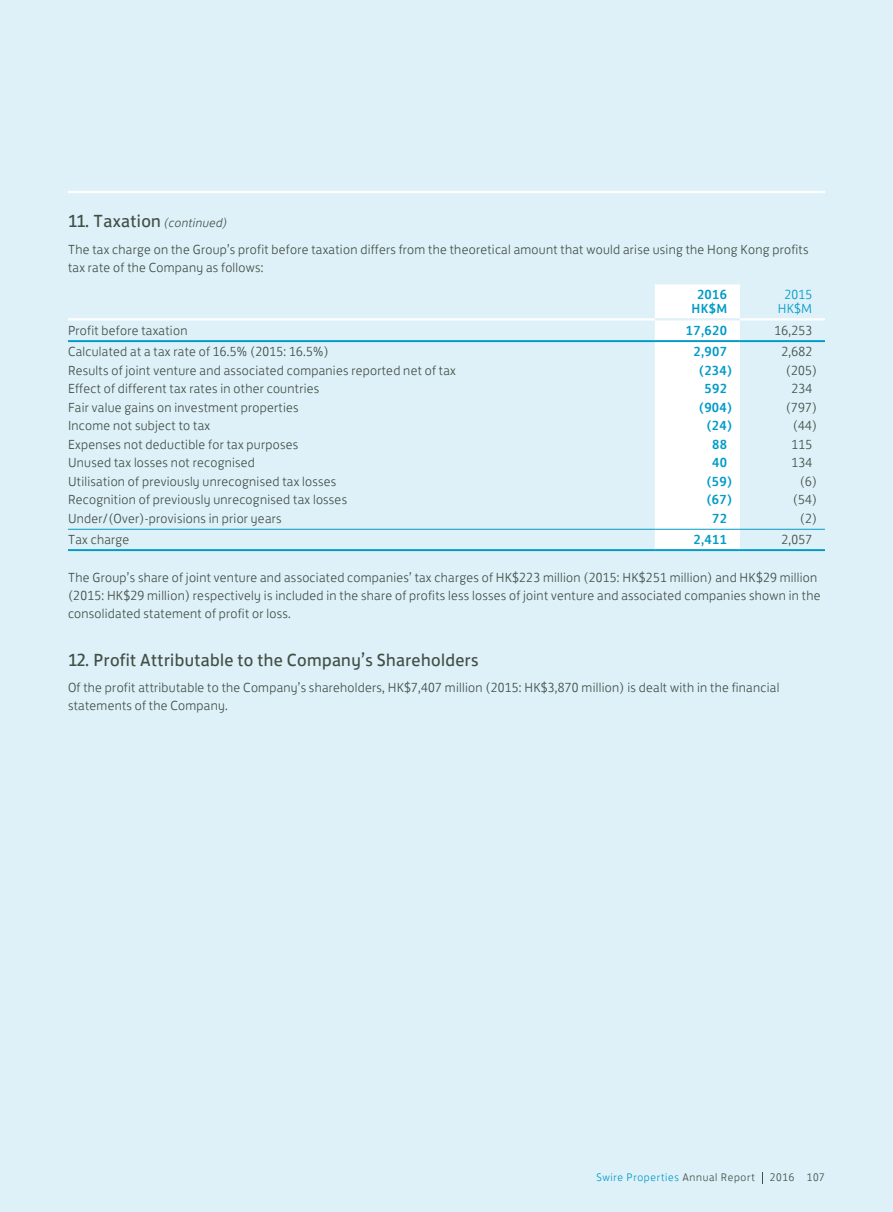
<style>
.page{position:relative;width:893px;height:1212px;background:#dff1f8}
.page>*{position:absolute;margin:0;border:0;box-sizing:border-box;transform-origin:0 0}
.t1{font:18px "FS Jack";letter-spacing:.02em;color:#414f47}
.t2{font:300 13.5px/18px "FS Jack";letter-spacing:.02em;color:#414f47}
.t3{font:500 13.5px/14.2px "FS Jack";letter-spacing:.02em;color:#009bc8;text-align:center}
.t4{font:300 13.5px/14.2px "FS Jack";letter-spacing:.02em;color:#009bc8;text-align:center}
.t5{font:300 11.25px "FS Jack";letter-spacing:.06em;color:#009bc8}
.t6{font:300 11.25px "FS Jack";letter-spacing:.06em;color:#414f47}
.s1{font-weight:300;font-style:italic;font-size:12.75px}
.s2{color:#414f47}
</style>
<div class="page">
<hr style="left:68px;top:191px;width:757px;height:2px;background:#fff">
<svg style="left:762px;top:1172px;width:1px;height:12px"></svg>
<div style="left:655px;top:284px;width:85px;height:265px;background:#fff"></div>
<hr style="left:68px;top:529px;width:587px;height:1px;background:#009bc8">
<hr style="left:655px;top:529px;width:85px;height:1px;background:#009bc8">
<hr style="left:740px;top:529px;width:85px;height:1px;background:#009bc8">
<hr style="left:68px;top:549px;width:587px;height:2px;background:#009bc8">
<hr style="left:655px;top:549px;width:85px;height:2px;background:#009bc8">
<hr style="left:740px;top:549px;width:85px;height:2px;background:#009bc8">
<hr style="left:68px;top:340px;width:587px;height:2px;background:#009bc8">
<hr style="left:655px;top:340px;width:85px;height:2px;background:#009bc8">
<hr style="left:740px;top:340px;width:85px;height:2px;background:#009bc8">
<hr style="left:68px;top:318px;width:587px;height:2px;background:#fff">
<hr style="left:740px;top:318px;width:85px;height:2px;background:#fff">
<hr style="left:655px;top:318px;width:85px;height:2px;background:#dff1f8">
<h1 class="t1" style="left:68px;top:207px;width:161px">11. Taxation <span class="s1">(continued)</span></h1>
<p class="t2" style="left:68px;top:239px;width:742px">The tax charge on the Group’s profit before taxation differs from the theoretical amount that would arise using the Hong Kong profits tax rate of the Company as follows:</p>
<p class="t3" style="left:692px;top:286px;width:37px">2016<br>HK$M</p>
<p class="t4" style="left:778px;top:286px;width:36px">2015<br>HK$M</p>
<p class="t2" style="left:68px;top:320px;width:121px">Profit before taxation</p>
<p class="t3" style="left:686px;top:322px;width:43px">17,620</p>
<p class="t2" style="left:774px;top:320px;width:39px">16,253</p>
<p class="t2" style="left:68px;top:341px;width:262px">Calculated at a tax rate of 16.5% (2015: 16.5%)</p>
<p class="t3" style="left:694px;top:344px;width:35px">2,907</p>
<p class="t2" style="left:781px;top:341px;width:32px">2,682</p>
<p class="t2" style="left:68px;top:360px;width:389px">Results of joint venture and associated companies reported net of tax</p>
<p class="t3" style="left:699px;top:362px;width:35px">(234)</p>
<p class="t2" style="left:786px;top:360px;width:33px">(205)</p>
<p class="t2" style="left:68px;top:378px;width:253px">Effect of different tax rates in other countries</p>
<p class="t3" style="left:705px;top:381px;width:24px">592</p>
<p class="t2" style="left:791px;top:378px;width:22px">234</p>
<p class="t2" style="left:68px;top:397px;width:232px">Fair value gains on investment properties</p>
<p class="t3" style="left:699px;top:399px;width:35px">(904)</p>
<p class="t2" style="left:786px;top:397px;width:33px">(797)</p>
<p class="t2" style="left:68px;top:415px;width:144px">Income not subject to tax</p>
<p class="t3" style="left:706px;top:418px;width:27px">(24)</p>
<p class="t2" style="left:793px;top:415px;width:26px">(44)</p>
<p class="t2" style="left:68px;top:434px;width:232px">Expenses not deductible for tax purposes</p>
<p class="t3" style="left:712px;top:436px;width:16px">88</p>
<p class="t2" style="left:791px;top:434px;width:22px">115</p>
<p class="t2" style="left:68px;top:452px;width:188px">Unused tax losses not recognised</p>
<p class="t3" style="left:712px;top:455px;width:16px">40</p>
<p class="t2" style="left:791px;top:452px;width:22px">134</p>
<p class="t2" style="left:68px;top:471px;width:270px">Utilisation of previously unrecognised tax losses</p>
<p class="t3" style="left:706px;top:473px;width:27px">(59)</p>
<p class="t2" style="left:800px;top:471px;width:19px">(6)</p>
<p class="t2" style="left:68px;top:489px;width:281px">Recognition of previously unrecognised tax losses</p>
<p class="t3" style="left:706px;top:492px;width:27px">(67)</p>
<p class="t2" style="left:793px;top:489px;width:26px">(54)</p>
<p class="t2" style="left:68px;top:508px;width:215px">Under/(Over)-provisions in prior years</p>
<p class="t3" style="left:712px;top:510px;width:16px">72</p>
<p class="t2" style="left:800px;top:508px;width:19px">(2)</p>
<p class="t2" style="left:68px;top:529px;width:63px">Tax charge</p>
<p class="t3" style="left:694px;top:531px;width:35px">2,411</p>
<p class="t2" style="left:781px;top:529px;width:32px">2,057</p>
<p class="t2" style="left:68px;top:567px;width:754px">The Group’s share of joint venture and associated companies’ tax charges of HK$223 million (2015: HK$251 million) and HK$29 million (2015: HK$29 million) respectively is included in the share of profits less losses of joint venture and associated companies shown in the consolidated statement of profit or loss.</p>
<h1 class="t1" style="left:68px;top:645px;width:412px">12. Profit Attributable to the Company’s Shareholders</h1>
<p class="t2" style="left:68px;top:677px;width:713px">Of the profit attributable to the Company’s shareholders, HK$7,407 million (2015: HK$3,870 million) is dealt with in the financial statements of the Company.</p>
<p class="t5" style="left:596px;top:1169px;width:160px">Swire Properties <span class="s2">Annual Report</span></p>
<p class="t6" style="left:770px;top:1169px;width:57px">2016 107</p>
</div>
